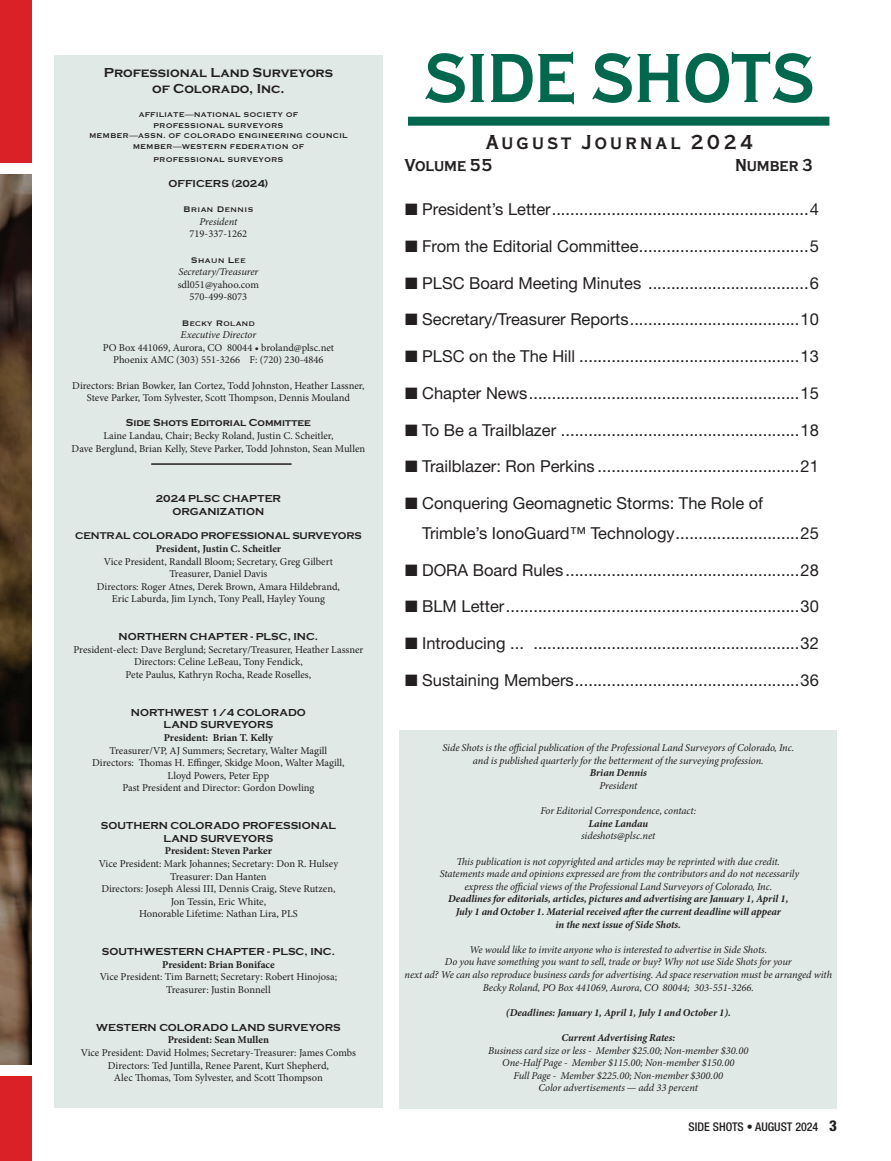
<style>
.page{position:relative;width:891px;height:1161px;background:#fff}
.page>*{position:absolute;margin:0;border:0;box-sizing:border-box;transform-origin:0 0}
.t1{font:700 72px "Copperplate Con";color:#01674d}
.t2{font:700 21px "Copperplate Con";letter-spacing:.15em;color:#231f20}
.t3{font:700 18px "Copperplate Con";color:#231f20}
.t4{font:16.5px/30px "Helvetica Neue LT Std";color:#231f20}
.t5{font:700 13.5px/16.2px "Copperplate";color:#231f20;text-align:center}
.t6{font:500 condensed 12px "Helvetica Neue LT Std";color:#231f20}
.t7{font:10.5px/12.6px "Minion Pro";color:#231f20;text-align:center}
.t8{font:italic 10.5px/12.6px "Minion Pro";letter-spacing:-.005em;color:#231f20;text-align:center}
.t9{font:italic 700 10.5px/12.6px "Minion Pro";letter-spacing:-.005em;color:#231f20;text-align:center}
.t10{font:700 10.5px/12.6px "Copperplate";color:#231f20;text-align:center}
.t11{font:700 10.5px "Minion Pro";letter-spacing:-.005em;color:#231f20}
.t12{font:10.5px "Copperplate";color:#231f20}
.t13{font:700 10.2px "Copperplate";letter-spacing:-.01em;color:#231f20}
.t14{font:9px/10.8px "Copperplate";color:#231f20;text-align:center}
.s1{font-weight:800;font-size:15px}
</style>
<div class="page">
<div style="left:54px;top:55px;width:329px;height:1053px;background:#e0e9e5"></div>
<div style="left:400px;top:730px;width:437px;height:378px;background:#e0e9e5"></div>
<hr style="left:151px;top:463px;width:141px;height:2px;background:#231f20">
<div style="left:408px;top:117px;width:421px;height:9px;background:#01674d"></div>
<div style="left:0;top:0;width:31px;height:162px;background:#da2128"></div>
<img style="left:0;top:174px;width:32px;height:891px">
<div style="left:0;top:1076px;width:32px;height:85px;background:#da2128"></div>
<p class="t5" style="left:104px;top:65px;width:231px">Professional Land Surveyors of Colorado, Inc.</p>
<p class="t14" style="left:89px;top:109px;width:260px">AFFILIATE—NATIONAL SOCIETY OF<br>PROFESSIONAL SURVEYORS<br>MEMBER—ASSN. OF COLORADO ENGINEERING COUNCIL MEMBER—WESTERN FEDERATION OF</p>
<p class="t14" style="left:153px;top:154px;width:132px">PROFESSIONAL SURVEYORS</p>
<p class="t10" style="left:168px;top:177px;width:102px">OFFICERS (2024)</p>
<p class="t12" style="left:183px;top:203px;width:72px">Brian Dennis</p>
<p class="t8" style="left:199px;top:215px;width:39px">President</p>
<p class="t7" style="left:189px;top:228px;width:59px">719-337-1262</p>
<p class="t12" style="left:191px;top:253px;width:57px">Shaun Lee</p>
<p class="t8" style="left:178px;top:266px;width:82px">Secretary/Treasurer</p>
<p class="t7" style="left:178px;top:278px;width:83px">sdl051@yahoo.com<br>570-499-8073</p>
<p class="t12" style="left:182px;top:316px;width:75px">Becky Roland</p>
<p class="t8" style="left:181px;top:329px;width:77px">Executive Director</p>
<p class="t7" style="left:103px;top:341px;width:233px">PO Box 441069, Aurora, CO 80044 • broland@plsc.net<br>Phoenix AMC (303) 551-3266 F: (720) 230-4846</p>
<p class="t7" style="left:72px;top:379px;width:294px">Directors: Brian Bowker, Ian Cortez, Todd Johnston, Heather Lassner,<br>Steve Parker, Tom Sylvester, Scott Thompson, Dennis Mouland</p>
<p class="t10" style="left:126px;top:417px;width:187px">Side Shots Editorial Committee</p>
<p class="t7" style="left:72px;top:429px;width:295px">Laine Landau, Chair; Becky Roland, Justin C. Scheitler,<br>Dave Berglund, Brian Kelly, Steve Parker, Todd Johnston, Sean Mullen</p>
<p class="t10" style="left:156px;top:492px;width:127px">2024 PLSC CHAPTER<br>ORGANIZATION</p>
<p class="t13" style="left:75px;top:530px;width:288px">CENTRAL COLORADO PROFESSIONAL SURVEYORS</p>
<p class="t11" style="left:156px;top:541px;width:127px">President, Justin C. Scheitler</p>
<p class="t7" style="left:97px;top:555px;width:245px">Vice President, Randall Bloom; Secretary, Greg Gilbert Treasurer, Daniel Davis<br>Directors: Roger Atnes, Derek Brown, Amara Hildebrand, Eric Laburda, Jim Lynch, Tony Peall, Hayley Young</p>
<p class="t10" style="left:119px;top:631px;width:201px">NORTHERN CHAPTER - PLSC, INC.</p>
<p class="t7" style="left:73px;top:643px;width:291px">President-elect: Dave Berglund; Secretary/Treasurer, Heather Lassner<br>Directors: Celine LeBeau, Tony Fendick,<br>Pete Paulus, Kathryn Rocha, Reade Roselles,</p>
<p class="t10" style="left:131px;top:706px;width:177px">NORTHWEST 1/4 COLORADO<br>LAND SURVEYORS</p>
<p class="t11" style="left:164px;top:730px;width:111px">President: Brian T. Kelly</p>
<p class="t7" style="left:92px;top:744px;width:254px">Treasurer/VP, AJ Summers; Secretary, Walter Magill Directors: Thomas H. Effinger, Skidge Moon, Walter Magill, Lloyd Powers, Peter Epp<br>Past President and Director: Gordon Dowling</p>
<p class="t10" style="left:101px;top:820px;width:237px">SOUTHERN COLORADO PROFESSIONAL<br>LAND SURVEYORS</p>
<p class="t11" style="left:165px;top:844px;width:109px">President: Steven Parker</p>
<p class="t7" style="left:99px;top:857px;width:241px">Vice President: Mark Johannes; Secretary: Don R. Hulsey Treasurer: Dan Hanten<br>Directors: Joseph Alessi III, Dennis Craig, Steve Rutzen, Jon Tessin, Eric White,<br>Honorable Lifetime: Nathan Lira, PLS</p>
<p class="t10" style="left:102px;top:946px;width:235px">SOUTHWESTERN CHAPTER - PLSC, INC.</p>
<p class="t11" style="left:162px;top:957px;width:114px">President: Brian Boniface</p>
<p class="t7" style="left:100px;top:971px;width:239px">Vice President: Tim Barnett; Secretary: Robert Hinojosa;<br>Treasurer: Justin Bonnell</p>
<p class="t10" style="left:96px;top:1021px;width:246px">WESTERN COLORADO LAND SURVEYORS</p>
<p class="t11" style="left:168px;top:1033px;width:103px">President: Sean Mullen</p>
<p class="t7" style="left:81px;top:1046px;width:277px">Vice President: David Holmes; Secretary-Treasurer: James Combs<br>Directors: Ted Juntilla, Renee Parent, Kurt Shepherd,<br>Alec Thomas, Tom Sylvester, and Scott Thompson</p>
<h1 class="t1" style="left:423px;top:38px;width:393px">SIDE SHOTS</h1>
<h2 class="t2" style="left:486px;top:130px;width:269px">August Journal 2024</h2>
<h3 class="t3" style="left:405px;top:155px;width:89px">Volume 55</h3>
<h3 class="t3" style="left:735px;top:155px;width:80px">Number 3</h3>
<h3 class="t4" style="left:405px;top:194px;width:416px">■ President’s Letter........................................................4</h3>
<h3 class="t4" style="left:405px;top:231px;width:416px">■ From the Editorial Committee.....................................5</h3>
<h3 class="t4" style="left:405px;top:267px;width:416px">■ PLSC Board Meeting Minutes ...................................6</h3>
<h3 class="t4" style="left:405px;top:304px;width:416px">■ Secretary/Treasurer Reports.....................................10</h3>
<h3 class="t4" style="left:405px;top:341px;width:416px">■ PLSC on the The Hill ................................................13</h3>
<h3 class="t4" style="left:405px;top:378px;width:416px">■ Chapter News...........................................................15</h3>
<h3 class="t4" style="left:405px;top:414px;width:416px">■ To Be a Trailblazer ....................................................18</h3>
<h3 class="t4" style="left:405px;top:451px;width:416px">■ Trailblazer: Ron Perkins ............................................21</h3>
<h3 class="t4" style="left:422px;top:488px;width:398px;text-indent:-17px">■ Conquering Geomagnetic Storms: The Role of<br>Trimble’s IonoGuard™ Technology...........................25</h3>
<h3 class="t4" style="left:405px;top:555px;width:416px">■ DORA Board Rules ...................................................28</h3>
<h3 class="t4" style="left:405px;top:591px;width:416px">■ BLM Letter................................................................30</h3>
<h3 class="t4" style="left:405px;top:628px;width:416px">■ Introducing ... ..........................................................32</h3>
<h3 class="t4" style="left:405px;top:665px;width:416px">■ Sustaining Members.................................................36</h3>
<p class="t8" style="left:442px;top:742px;width:353px">Side Shots is the official publication of the Professional Land Surveyors of Colorado, Inc. and is published quarterly for the betterment of the surveying profession.</p>
<p class="t9" style="left:590px;top:767px;width:59px">Brian Dennis</p>
<p class="t8" style="left:599px;top:779px;width:39px">President</p>
<p class="t8" style="left:540px;top:805px;width:158px">For Editorial Correspondence, contact:</p>
<p class="t9" style="left:588px;top:817px;width:61px">Laine Landau</p>
<p class="t8" style="left:581px;top:830px;width:76px">sideshots@plsc.net</p>
<p class="t8" style="left:440px;top:855px;width:361px">This publication is not copyrighted and articles may be reprinted with due credit.<br>Statements made and opinions expressed are from the contributors and do not necessarily express the official views of the Professional Land Surveyors of Colorado, Inc.</p>
<p class="t9" style="left:448px;top:893px;width:342px">Deadlines for editorials, articles, pictures and advertising are January 1, April 1,<br>July 1 and October 1. Material received after the current deadline will appear<br>in the next issue of Side Shots.</p>
<p class="t8" style="left:405px;top:943px;width:429px">We would like to invite anyone who is interested to advertise in Side Shots.<br>Do you have something you want to sell, trade or buy? Why not use Side Shots for your<br>next ad? We can also reproduce business cards for advertising. Ad space reservation must be arranged with Becky Roland, PO Box 441069, Aurora, CO 80044; 303-551-3266.</p>
<p class="t9" style="left:506px;top:1006px;width:226px">(Deadlines: January 1, April 1, July 1 and October 1).</p>
<p class="t9" style="left:561px;top:1031px;width:115px">Current Advertising Rates:</p>
<p class="t8" style="left:488px;top:1044px;width:262px">Business card size or less - Member $25.00; Non-member $30.00<br>One-Half Page - Member $115.00; Non-member $150.00<br>Full Page - Member $225.00; Non-member $300.00<br>Color advertisements — add 33 percent</p>
<p class="t6" style="left:689px;top:1120px;width:150px">SIDE SHOTS • AUGUST 2024 <span class="s1">3</span></p>
</div>
